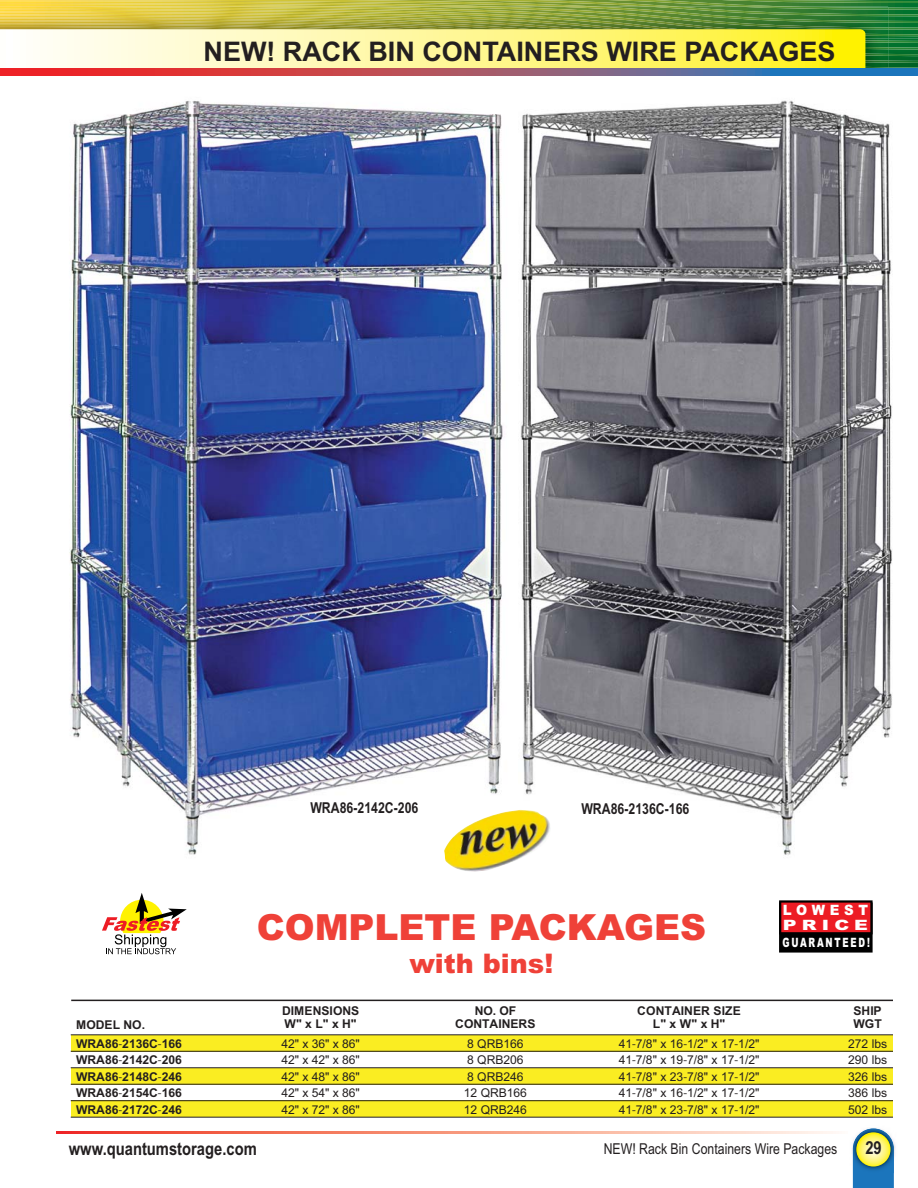
<style>
.page{position:relative;width:918px;height:1188px;background:#fff}
.page>*{position:absolute;margin:0;border:0;box-sizing:border-box;transform-origin:0 0}
.t1{font:900 36px "Arial";color:#ef4138}
.t2{font:700 27px "Arial";color:#231f20}
.t3{font:900 27px "Arial";color:#ef4138}
.t4{font:700 18px "Arial Narrow";color:#231f20}
.t5{font:15px "Arial Narrow";color:#231f20}
.t6{font:700 15px "Arial Narrow";color:#231f20}
.t7{font:900 14.25px/14.2px "Arial";letter-spacing:.33em;color:#fff;scale:.94 1}
.t8{font:900 12.9px "Arial";letter-spacing:.21em;color:#fff;scale:.67 1}
.t9{font:12.15px "Arial";letter-spacing:-.005em;color:#231f20}
.t10{font:700 12.15px "Arial";color:#231f20}
.s1{font-family:"Myriad Pro";font-weight:400}
.s2{font-family:"Myriad Pro"}
</style>
<div class="page">
<img style="left:0;top:0;width:918px;height:69px">
<svg style="left:0;top:69px;width:918px;height:7px;background:#98526b"></svg>
<svg style="left:853px;top:1173px;width:41px;height:15px"></svg>
<img style="left:852px;top:1143px;width:44px;height:30px">
<img style="left:853px;top:1128px;width:41px;height:45px">
<svg style="left:856px;top:1132px;width:35px;height:35px"></svg>
<svg style="left:56px;top:1132px;width:780px;height:2px;background:#f6947f"></svg>
<svg style="left:102px;top:893px;width:85px;height:61px"></svg>
<img style="left:69px;top:101px;width:434px;height:754px">
<img style="left:520px;top:100px;width:372px;height:755px">
<svg style="left:779px;top:900px;width:94px;height:53px;background:#811317"></svg>
<div style="left:71px;top:1035px;width:822px;height:17px;background:#faed22"></div>
<div style="left:71px;top:1068px;width:822px;height:16px;background:#faed22"></div>
<div style="left:71px;top:1101px;width:822px;height:16px;background:#faed22"></div>
<hr style="left:72px;top:1000px;width:821px;height:1px;background:#231f20">
<hr style="left:71px;top:1034px;width:822px;height:1px;background:#231f20">
<hr style="left:71px;top:1051px;width:822px;height:1px;background:#231f20">
<hr style="left:71px;top:1067px;width:822px;height:1px;background:#231f20">
<hr style="left:71px;top:1084px;width:822px;height:1px;background:#231f20">
<hr style="left:71px;top:1100px;width:822px;height:1px;background:#231f20">
<hr style="left:71px;top:1117px;width:822px;height:1px;background:#231f20">
<img style="left:444px;top:810px;width:109px;height:62px">
<h2 class="t2" style="left:204px;top:41px;width:633px">NEW! RACK BIN CONTAINERS WIRE PACKAGES</h2>
<p class="t6" style="left:310px;top:799px;width:109px">WRA86-2142C-206</p>
<p class="t6" style="left:581px;top:800px;width:109px">WRA86-2136C-166</p>
<h1 class="t1" style="left:257px;top:915px;width:451px">COMPLETE PACKAGES</h1>
<h2 class="t3" style="left:410px;top:948px;width:145px">with bins!</h2>
<p class="t7" style="left:783px;top:903px;width:92px">LOWEST<br>PRICE</p>
<p class="t8" style="left:782px;top:935px;width:132px">GUARANTEED!</p>
<p class="t10" style="left:282px;top:1006px;width:79px">DIMENSIONS</p>
<p class="t10" style="left:637px;top:1003px;width:105px">CONTAINER SIZE</p>
<p class="t10" style="left:475px;top:1003px;width:43px">NO. OF</p>
<p class="t10" style="left:854px;top:1003px;width:30px">SHIP</p>
<p class="t10" style="left:455px;top:1017px;width:82px">CONTAINERS</p>
<p class="t10" style="left:854px;top:1017px;width:30px">WGT</p>
<p class="t10" style="left:76px;top:1020px;width:70px">MODEL NO.</p>
<p class="t10" style="left:285px;top:1017px;width:74px">W" x L" x H"</p>
<p class="t10" style="left:653px;top:1019px;width:74px">L" x W" x H"</p>
<p class="t10" style="left:76px;top:1036px;width:107px">WRA86<span class="s1">‐</span>2136C<span class="s1">‐</span>166</p>
<p class="t9" style="left:281px;top:1036px;width:80px">42" x 36" x 86"</p>
<p class="t9" style="left:467px;top:1036px;width:58px">8 QRB166</p>
<p class="t9" style="left:619px;top:1036px;width:142px">41<span class="s2">‐</span>7/8" x 16<span class="s2">‐</span>1/2" x 17<span class="s2">‐</span>1/2"</p>
<p class="t9" style="left:848px;top:1036px;width:41px">272 lbs</p>
<p class="t10" style="left:76px;top:1053px;width:107px">WRA86<span class="s1">‐</span>2142C<span class="s1">‐</span>206</p>
<p class="t9" style="left:281px;top:1053px;width:80px">42" x 42" x 86"</p>
<p class="t9" style="left:467px;top:1053px;width:58px">8 QRB206</p>
<p class="t9" style="left:619px;top:1053px;width:142px">41<span class="s2">‐</span>7/8" x 19<span class="s2">‐</span>7/8" x 17<span class="s2">‐</span>1/2"</p>
<p class="t9" style="left:848px;top:1053px;width:41px">290 lbs</p>
<p class="t10" style="left:76px;top:1069px;width:107px">WRA86<span class="s1">‐</span>2148C<span class="s1">‐</span>246</p>
<p class="t9" style="left:281px;top:1069px;width:80px">42" x 48" x 86"</p>
<p class="t9" style="left:467px;top:1069px;width:58px">8 QRB246</p>
<p class="t9" style="left:619px;top:1069px;width:142px">41<span class="s2">‐</span>7/8" x 23<span class="s2">‐</span>7/8" x 17<span class="s2">‐</span>1/2"</p>
<p class="t9" style="left:848px;top:1069px;width:41px">326 lbs</p>
<p class="t10" style="left:76px;top:1086px;width:107px">WRA86<span class="s1">‐</span>2154C<span class="s1">‐</span>166</p>
<p class="t9" style="left:281px;top:1086px;width:80px">42" x 54" x 86"</p>
<p class="t9" style="left:464px;top:1086px;width:65px">12 QRB166</p>
<p class="t9" style="left:619px;top:1086px;width:142px">41<span class="s2">‐</span>7/8" x 16<span class="s2">‐</span>1/2" x 17<span class="s2">‐</span>1/2"</p>
<p class="t9" style="left:848px;top:1086px;width:41px">386 lbs</p>
<p class="t10" style="left:76px;top:1102px;width:107px">WRA86<span class="s1">‐</span>2172C<span class="s1">‐</span>246</p>
<p class="t9" style="left:281px;top:1102px;width:80px">42" x 72" x 86"</p>
<p class="t9" style="left:464px;top:1102px;width:65px">12 QRB246</p>
<p class="t9" style="left:619px;top:1102px;width:142px">41<span class="s2">‐</span>7/8" x 23<span class="s2">‐</span>7/8" x 17<span class="s2">‐</span>1/2"</p>
<p class="t9" style="left:848px;top:1102px;width:41px">502 lbs</p>
<h3 class="t4" style="left:69px;top:1138px;width:190px">www.quantumstorage.com</h3>
<p class="t5" style="left:604px;top:1140px;width:235px">NEW! Rack Bin Containers Wire Packages</p>
<h3 class="t4" style="left:865px;top:1138px;width:18px">29</h3>
</div>
